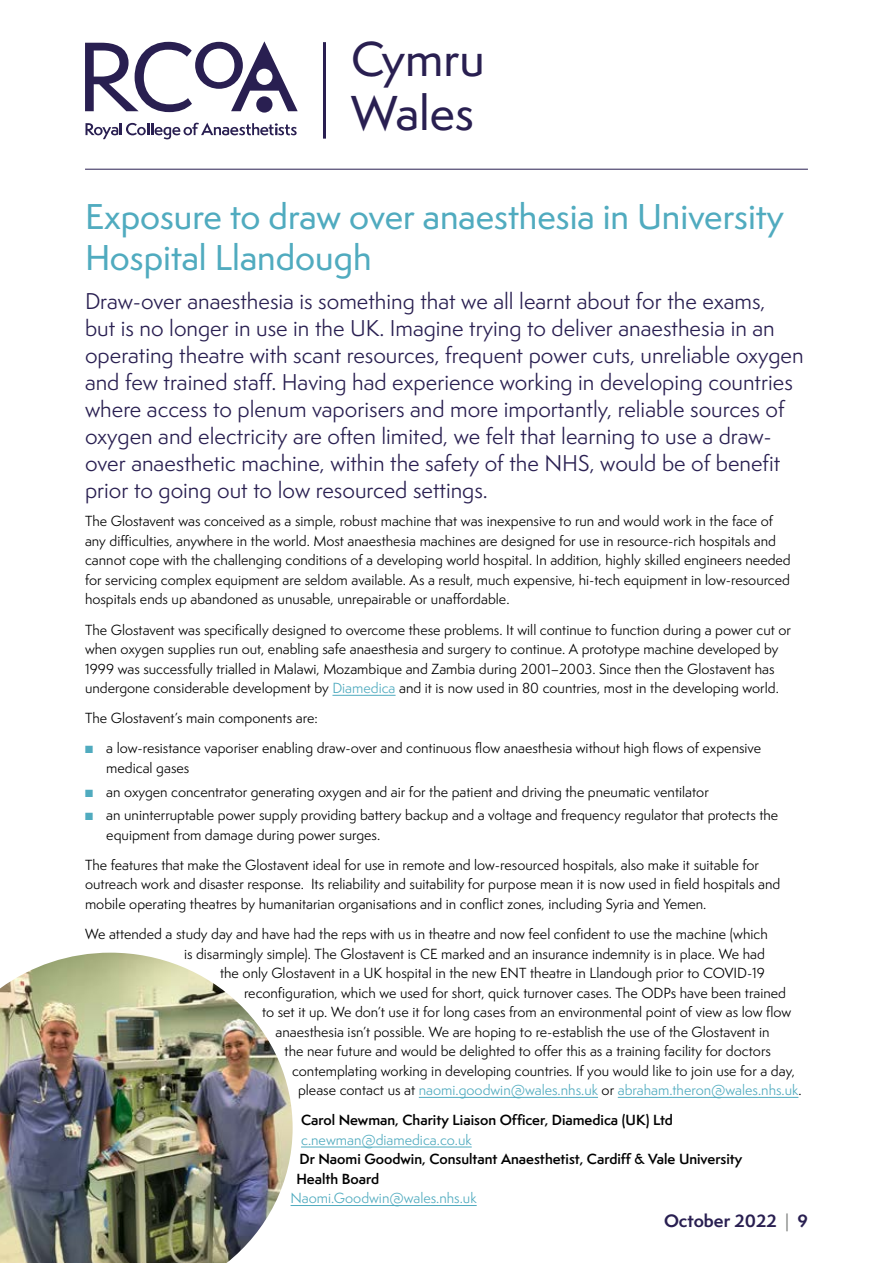
<style>
.page{position:relative;width:893px;height:1263px;background:#fff}
.page>*{position:absolute;margin:0;border:0;box-sizing:border-box;transform-origin:0 0}
.t1{font:500 45px/54px "Semplicita Pro";color:#291f51}
.t2{font:500 33px/40.5px "Semplicita Pro";color:#50abbf}
.t3{font:21px/27px "Semplicita Pro";color:#291f51}
.t4{font:700 16.5px "Semplicita Pro";color:#291f51}
.t5{font:13.5px/19.5px "Semplicita Pro";color:#000}
.t6{font:13.5px "Semplicita Pro";color:#50abbf}
.t7{font:600 13.5px/19.5px "Semplicita Pro";color:#000}
.s1{color:#50abbf}
.s2{color:#000}
.s3{font-weight:500;color:#888a88}
</style>
<div class="page">
<hr style="left:85px;top:169px;width:723px;height:1px;background:#291f51">
<hr style="left:332px;top:695px;width:64px;height:1px;background:#50abbf">
<hr style="left:419px;top:1097px;width:179px;height:1px;background:#50abbf">
<hr style="left:618px;top:1097px;width:180px;height:1px;background:#50abbf">
<hr style="left:301px;top:1147px;width:171px;height:1px;background:#50abbf">
<hr style="left:291px;top:1205px;width:186px;height:1px;background:#50abbf">
<img style="left:0;top:953px;width:293px;height:310px">
<hr style="left:323px;top:42px;width:3px;height:97px;background:#291f51">
<svg style="left:85px;top:41px;width:213px;height:71px"></svg>
<svg style="left:86px;top:123px;width:211px;height:16px"></svg>
<h1 class="t1" style="left:351px;top:32px;width:135px">Cymru<br>Wales</h1>
<h2 class="t2" style="left:85px;top:196px;width:700px">Exposure to draw over anaesthesia in University<br>Hospital Llandough</h2>
<p class="t3" style="left:85px;top:288px;width:720px">Draw-over anaesthesia is something that we all learnt about for the exams,<br>but is no longer in use in the UK. Imagine trying to deliver anaesthesia in an operating theatre with scant resources, frequent power cuts, unreliable oxygen and few trained staff. Having had experience working in developing countries where access to plenum vaporisers and more importantly, reliable sources of oxygen and electricity are often limited, we felt that learning to use a draw&shy;over anaesthetic machine, within the safety of the NHS, would be of benefit prior to going out to low resourced settings.</p>
<p class="t5" style="left:85px;top:511px;width:707px">The Glostavent was conceived as a simple, robust machine that was inexpensive to run and would work in the face of any difficulties, anywhere in the world. Most anaesthesia machines are designed for use in resource-rich hospitals and cannot cope with the challenging conditions of a developing world hospital. In addition, highly skilled engineers needed for servicing complex equipment are seldom available. As a result, much expensive, hi-tech equipment in low-resourced hospitals ends up abandoned as unusable, unrepairable or unaffordable.</p>
<p class="t5" style="left:85px;top:619px;width:707px">The Glostavent was specifically designed to overcome these problems. It will continue to function during a power cut or when oxygen supplies run out, enabling safe anaesthesia and surgery to continue. A prototype machine developed by 1999 was successfully trialled in Malawi, Mozambique and Zambia during 2001–2003. Since then the Glostavent has undergone considerable development by <span class="s1">Diamedica</span> and it is now used in 80 countries, most in the developing world.</p>
<p class="t5" style="left:85px;top:708px;width:234px">The Glostavent’s main components are:</p>
<p class="t5" style="left:106px;top:738px;width:656px;text-indent:-21px"><span class="s1">■</span> a low-resistance vaporiser enabling draw-over and continuous flow anaesthesia without high flows of expensive medical gases</p>
<p class="t5" style="left:85px;top:781px;width:625px"><span class="s1">■</span> an oxygen concentrator generating oxygen and air for the patient and driving the pneumatic ventilator</p>
<p class="t5" style="left:106px;top:805px;width:674px;text-indent:-21px"><span class="s1">■</span> an uninterruptable power supply providing battery backup and a voltage and frequency regulator that protects the equipment from damage during power surges.</p>
<p class="t5" style="left:85px;top:855px;width:697px">The features that make the Glostavent ideal for use in remote and low-resourced hospitals, also make it suitable for outreach work and disaster response. Its reliability and suitability for purpose mean it is now used in field hospitals and mobile operating theatres by humanitarian organisations and in conflict zones, including Syria and Yemen.</p>
<p class="t5" style="left:85px;top:924px;width:684px">We attended a study day and have had the reps with us in theatre and now feel confident to use the machine (which</p>
<p class="t5" style="left:184px;top:943px;width:582px">is disarmingly simple). The Glostavent is CE marked and an insurance indemnity is in place. We had</p>
<p class="t5" style="left:220px;top:963px;width:546px">the only Glostavent in a UK hospital in the new ENT theatre in Llandough prior to COVID-19</p>
<p class="t5" style="left:244px;top:982px;width:543px">reconfiguration, which we used for short, quick turnover cases. The ODPs have been trained</p>
<p class="t5" style="left:262px;top:1002px;width:531px">to set it up. We don’t use it for long cases from an environmental point of view as low flow</p>
<p class="t5" style="left:276px;top:1021px;width:496px">anaesthesia isn’t possible. We are hoping to re-establish the use of the Glostavent in</p>
<p class="t5" style="left:285px;top:1041px;width:488px">the near future and would be delighted to offer this as a training facility for doctors</p>
<p class="t5" style="left:292px;top:1060px;width:504px">contemplating working in developing countries. If you would like to join use for a day,</p>
<p class="t6" style="left:298px;top:1080px;width:505px"><span class="s2">please contact us at</span> naomi.goodwin@wales.nhs.uk <span class="s2">or</span> abraham.theron@wales.nhs.uk<span class="s2">.</span></p>
<p class="t7" style="left:301px;top:1110px;width:373px">Carol Newman, Charity Liaison Officer, Diamedica (UK) Ltd</p>
<p class="t6" style="left:301px;top:1130px;width:172px">c.newman@diamedica.co.uk</p>
<p class="t7" style="left:297px;top:1149px;width:447px">Dr Naomi Goodwin, Consultant Anaesthetist, Cardiff &amp; Vale University<br>Health Board</p>
<p class="t6" style="left:291px;top:1188px;width:188px">Naomi.Goodwin@wales.nhs.uk</p>
<p class="t4" style="left:664px;top:1208px;width:145px">October 2022 <span class="s3">|</span> 9</p>
</div>
